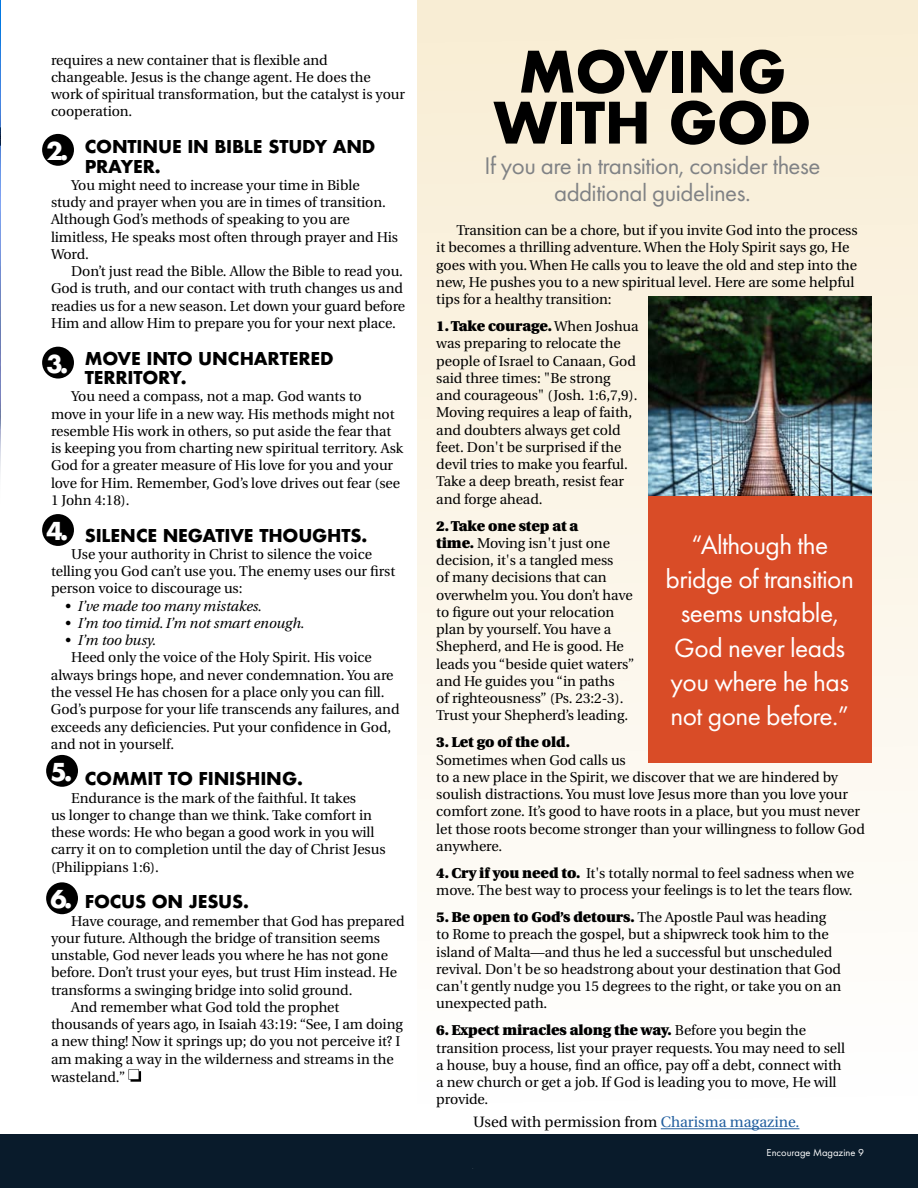
<style>
.page{position:relative;width:918px;height:1188px;background:#fff}
.page>*{position:absolute;margin:0;border:0;box-sizing:border-box;transform-origin:0 0}
.t1{font:700 55.5px/51px "Futura";letter-spacing:-.01em;color:#000;text-align:center}
.t2{font:27.45px/34.2px "Futura PT";letter-spacing:-.02em;color:#fff;text-align:center}
.t3{font:24.9px/27px "Futura PT";letter-spacing:-.02em;color:#808285;text-align:center}
.t4{font:700 24px "Futura";color:#fff}
.t5{font:700 17.25px/19.5px "Futura";letter-spacing:-.01em;color:#000}
.t6{font:15px "Utopia";color:#000}
.t7{font:14.25px/17.2px "Utopia";letter-spacing:-.005em;color:#000}
.t8{font:italic 14.25px "Utopia";letter-spacing:-.005em;color:#000}
.t9{font:900 14.25px "Utopia";letter-spacing:-.005em;color:#000}
.t10{font:10.5px "Futura PT";color:#fff}
.s1{font-weight:900}
.s2{color:#215e9e}
</style>
<div class="page">
<div style="left:417px;top:0;width:501px;height:1112px;background:linear-gradient(to bottom,#f7ecd2,#fefefe)"></div>
<img style="left:0;top:0;width:1px;height:416px">
<svg style="left:129px;top:1069px;width:12px;height:13px"></svg>
<div style="left:0;top:1134px;width:918px;height:54px;background:#091b2b"></div>
<img style="left:648px;top:297px;width:223px;height:199px">
<div style="left:648px;top:496px;width:223px;height:266px;background:#d94c27"></div>
<div style="left:42px;top:134px;width:32px;height:32px;background:#000;border-radius:50%"></div>
<div style="left:42px;top:347px;width:32px;height:32px;background:#000;border-radius:50%"></div>
<div style="left:42px;top:514px;width:32px;height:32px;background:#000;border-radius:50%"></div>
<div style="left:46px;top:755px;width:32px;height:32px;background:#000;border-radius:50%"></div>
<div style="left:46px;top:882px;width:32px;height:32px;background:#000;border-radius:50%"></div>
<hr style="left:661px;top:1128px;width:138px;height:1px;background:#215e9e">
<p class="t7" style="left:51px;top:52px;width:355px">requires a new container that is flexible and changeable. Jesus is the change agent. He does the work of spiritual transformation, but the catalyst is your cooperation.</p>
<p class="t5" style="left:85px;top:137px;width:292px">CONTINUE IN BIBLE STUDY AND<br>PRAYER.</p>
<p class="t7" style="left:51px;top:177px;width:349px;text-indent:20px">You might need to increase your time in Bible study and prayer when you are in times of transition.<br>Although God’s methods of speaking to you are limitless, He speaks most often through prayer and His Word.</p>
<p class="t7" style="left:51px;top:263px;width:356px;text-indent:20px">Don’t just read the Bible. Allow the Bible to read you.<br>God is truth, and our contact with truth changes us and readies us for a new season. Let down your guard before Him and allow Him to prepare you for your next place.</p>
<p class="t5" style="left:85px;top:348px;width:250px">MOVE INTO UNCHARTERED<br>TERRITORY.</p>
<p class="t7" style="left:51px;top:388px;width:354px;text-indent:20px">You need a compass, not a map. God wants to<br>move in your life in a new way. His methods might not resemble His work in others, so put aside the fear that is keeping you from charting new spiritual territory. Ask God for a greater measure of His love for you and your love for Him. Remember, God’s love drives out fear (see 1 John 4:18).</p>
<p class="t5" style="left:85px;top:525px;width:284px">SILENCE NEGATIVE THOUGHTS.</p>
<p class="t7" style="left:51px;top:546px;width:346px;text-indent:20px">Use your authority in Christ to silence the voice telling you God can’t use you. The enemy uses our first person voice to discourage us:</p>
<p class="t8" style="left:64px;top:598px;width:199px">• I’ve made too many mistakes.</p>
<p class="t8" style="left:64px;top:615px;width:242px">• I’m too timid. I’m not smart enough.</p>
<p class="t8" style="left:64px;top:633px;width:93px">• I’m too busy.</p>
<p class="t7" style="left:51px;top:649px;width:350px;text-indent:20px">Heed only the voice of the Holy Spirit. His voice always brings hope, and never condemnation. You are the vessel He has chosen for a place only you can fill.<br>God’s purpose for your life transcends any failures, and exceeds any deficiencies. Put your confidence in God, and not in yourself.</p>
<p class="t5" style="left:85px;top:769px;width:220px">COMMIT TO FINISHING.</p>
<p class="t7" style="left:51px;top:790px;width:336px;text-indent:20px">Endurance is the mark of the faithful. It takes<br>us longer to change than we think. Take comfort in these words: He who began a good work in you will carry it on to completion until the day of Christ Jesus (Philippians 1:6).</p>
<p class="t5" style="left:85px;top:892px;width:166px">FOCUS ON JESUS.</p>
<p class="t7" style="left:71px;top:913px;width:335px">Have courage, and remember that God has prepared</p>
<p class="t7" style="left:51px;top:930px;width:331px">your future. Although the bridge of transition seems</p>
<p class="t7" style="left:51px;top:947px;width:339px">unstable, God never leads you where he has not gone</p>
<p class="t7" style="left:51px;top:964px;width:348px">before. Don’t trust your eyes, but trust Him instead. He</p>
<p class="t7" style="left:51px;top:982px;width:303px">transforms a swinging bridge into solid ground.</p>
<p class="t7" style="left:71px;top:999px;width:270px">And remember what God told the prophet</p>
<p class="t7" style="left:51px;top:1016px;width:353px">thousands of years ago, in Isaiah 43:19: “See, I am doing</p>
<p class="t7" style="left:51px;top:1033px;width:351px">a new thing! Now it springs up; do you not perceive it? I</p>
<p class="t7" style="left:51px;top:1051px;width:344px">am making a way in the wilderness and streams in the</p>
<p class="t7" style="left:51px;top:1069px;width:76px">wasteland.”</p>
<h3 class="t4" style="left:47px;top:133px;width:23px">2.</h3>
<h3 class="t4" style="left:47px;top:346px;width:23px">3.</h3>
<h3 class="t4" style="left:47px;top:514px;width:23px">4.</h3>
<h3 class="t4" style="left:51px;top:754px;width:23px">5.</h3>
<h3 class="t4" style="left:51px;top:882px;width:23px">6.</h3>
<h1 class="t1" style="left:493px;top:46px;width:319px">MOVING<br>WITH GOD</h1>
<h3 class="t3" style="left:484px;top:152px;width:337px">If you are in transition, consider these additional guidelines.</h3>
<p class="t7" style="left:436px;top:222px;width:423px;text-indent:20px">Transition can be a chore, but if you invite God into the process it becomes a thrilling adventure. When the Holy Spirit says go, He goes with you. When He calls you to leave the old and step into the new, He pushes you to a new spiritual level. Here are some helpful tips for a healthy transition:</p>
<p class="t7" style="left:436px;top:318px;width:204px"><span class="s1">1. Take courage.</span> When Joshua was preparing to relocate the people of Israel to Canaan, God said three times: "Be strong and courageous" (Josh. 1:6,7,9).<br>Moving requires a leap of faith, and doubters always get cold feet. Don't be surprised if the devil tries to make you fearful.<br>Take a deep breath, resist fear and forge ahead.</p>
<p class="t7" style="left:436px;top:517px;width:199px"><span class="s1">2. Take one step at a<br>time.</span> Moving isn't just one decision, it's a tangled mess<br>of many decisions that can overwhelm you. You don’t have to figure out your relocation plan by yourself. You have a<br>Shepherd, and He is good. He leads you “beside quiet waters” and He guides you “in paths<br>of righteousness” (Ps. 23:2-3).<br>Trust your Shepherd’s leading.</p>
<p class="t9" style="left:436px;top:734px;width:135px">3. Let go of the old.</p>
<p class="t7" style="left:436px;top:751px;width:430px">Sometimes when God calls us<br>to a new place in the Spirit, we discover that we are hindered by soulish distractions. You must love Jesus more than you love your comfort zone. It’s good to have roots in a place, but you must never let those roots become stronger than your willingness to follow God anywhere.</p>
<p class="t7" style="left:436px;top:865px;width:419px"><span class="s1">4. Cry if you need to.</span> It's totally normal to feel sadness when we move. The best way to process your feelings is to let the tears flow.</p>
<p class="t7" style="left:436px;top:909px;width:406px"><span class="s1">5. Be open to God’s detours.</span> The Apostle Paul was heading to Rome to preach the gospel, but a shipwreck took him to the island of Malta—and thus he led a successful but unscheduled revival. Don't be so headstrong about your destination that God can't gently nudge you 15 degrees to the right, or take you on an unexpected path.</p>
<p class="t7" style="left:436px;top:1022px;width:410px"><span class="s1">6. Expect miracles along the way.</span> Before you begin the transition process, list your prayer requests. You may need to sell a house, buy a house, find an office, pay off a debt, connect with a new church or get a job. If God is leading you to move, He will provide.</p>
<p class="t6" style="left:473px;top:1114px;width:328px">Used with permission from <span class="s2">Charisma magazine.</span></p>
<h2 class="t2" style="left:666px;top:527px;width:190px">“Although the bridge of transition seems unstable,<br>God never leads you where he has not gone before.”</h2>
<p class="t10" style="left:767px;top:1147px;width:99px">Encourage Magazine 9</p>
</div>
